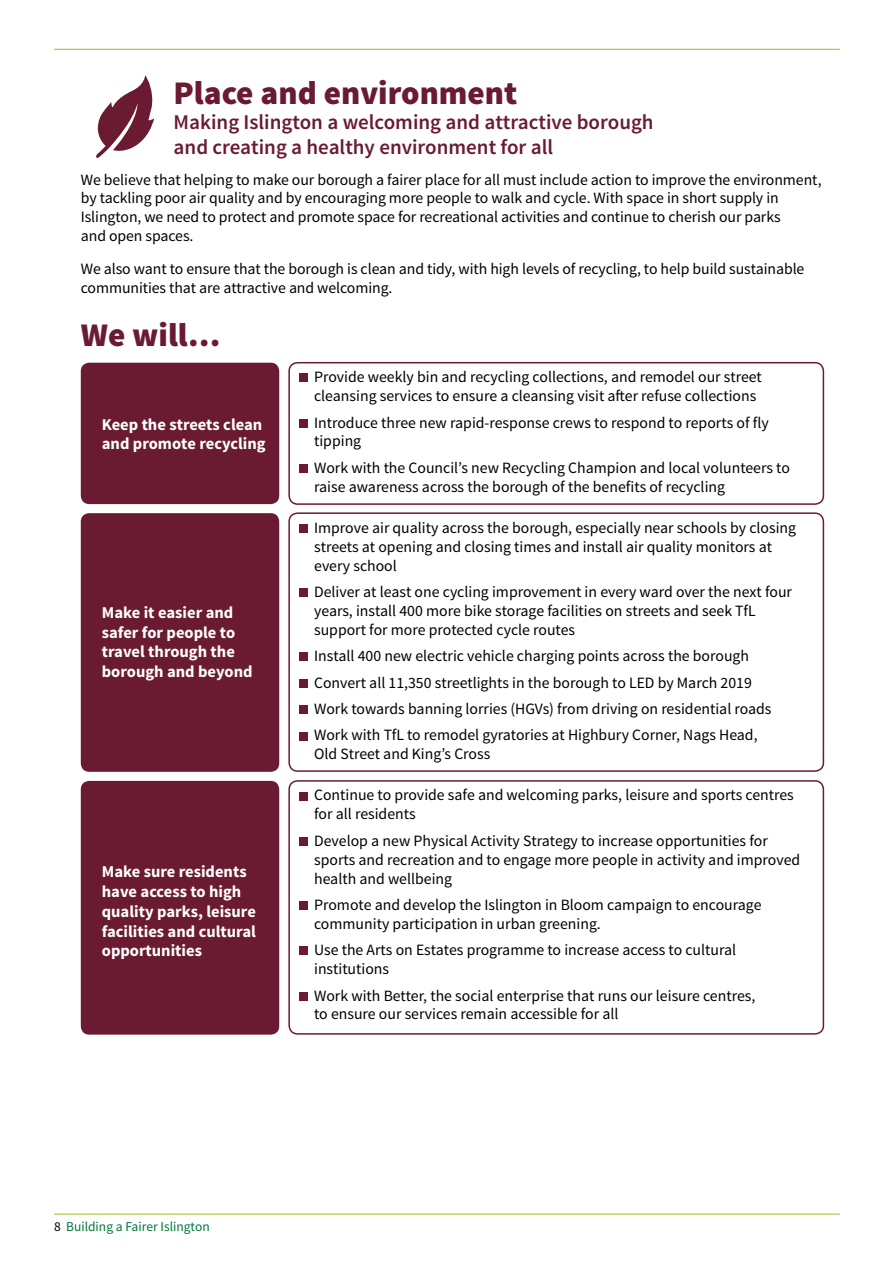
<style>
.page{position:relative;width:893px;height:1263px;background:#fff}
.page>*{position:absolute;margin:0;border:0;box-sizing:border-box;transform-origin:0 0}
.t1{font:900 33px "Source Sans Pro";color:#6a1b32}
.t2{font:600 21px/25.2px "Source Sans Pro";color:#6a1b32}
.t3{font:700 16.5px/19.8px "Source Sans Pro";color:#fff}
.t4{font:15.75px/18.9px "Source Sans Pro";color:#000}
.t5{font:13.5px "Source Sans Pro";color:#007937}
.s1{color:#000}
</style>
<div class="page">
<hr style="left:54px;top:1214px;width:786px;height:1px;background:#95c11f">
<hr style="left:54px;top:49px;width:786px;height:1px;background:#95c11f">
<div style="left:81px;top:363px;width:198px;height:141px;background:#6a1b32;border-radius:9px"></div>
<div style="left:81px;top:513px;width:198px;height:259px;background:#6a1b32;border-radius:9px"></div>
<div style="left:81px;top:781px;width:198px;height:254px;background:#6a1b32;border-radius:9px"></div>
<div style="left:288px;top:362px;width:536px;height:143px;border:2px solid #6a1b32;border-radius:9px"></div>
<div style="left:288px;top:512px;width:536px;height:260px;border:2px solid #6a1b32;border-radius:9px"></div>
<div style="left:288px;top:780px;width:536px;height:255px;border:2px solid #6a1b32;border-radius:9px"></div>
<div style="left:299px;top:374px;width:9px;height:8px;background:#6a1b32"></div>
<div style="left:299px;top:419px;width:9px;height:8px;background:#6a1b32"></div>
<div style="left:299px;top:464px;width:9px;height:9px;background:#6a1b32"></div>
<div style="left:299px;top:524px;width:9px;height:9px;background:#6a1b32"></div>
<div style="left:299px;top:588px;width:9px;height:9px;background:#6a1b32"></div>
<div style="left:299px;top:653px;width:9px;height:8px;background:#6a1b32"></div>
<div style="left:299px;top:679px;width:9px;height:8px;background:#6a1b32"></div>
<div style="left:299px;top:705px;width:9px;height:9px;background:#6a1b32"></div>
<div style="left:299px;top:732px;width:9px;height:8px;background:#6a1b32"></div>
<div style="left:299px;top:792px;width:9px;height:8px;background:#6a1b32"></div>
<div style="left:299px;top:837px;width:9px;height:9px;background:#6a1b32"></div>
<div style="left:299px;top:901px;width:9px;height:9px;background:#6a1b32"></div>
<div style="left:299px;top:947px;width:9px;height:8px;background:#6a1b32"></div>
<div style="left:299px;top:992px;width:9px;height:8px;background:#6a1b32"></div>
<svg style="left:96px;top:75px;width:58px;height:83px"></svg>
<h1 class="t1" style="left:174px;top:71px;width:345px">Place and environment</h1>
<h2 class="t2" style="left:174px;top:110px;width:482px">Making Islington a welcoming and attractive borough and creating a healthy environment for all</h2>
<p class="t4" style="left:81px;top:170px;width:742px">We believe that helping to make our borough a fairer place for all must include action to improve the environment, by tackling poor air quality and by encouraging more people to walk and cycle. With space in short supply in Islington, we need to protect and promote space for recreational activities and continue to cherish our parks<br>and open spaces.</p>
<p class="t4" style="left:81px;top:259px;width:725px">We also want to ensure that the borough is clean and tidy, with high levels of recycling, to help build sustainable communities that are attractive and welcoming.</p>
<h1 class="t1" style="left:81px;top:313px;width:141px">We will…</h1>
<p class="t3" style="left:102px;top:415px;width:165px">Keep the streets clean and promote recycling</p>
<p class="t3" style="left:102px;top:603px;width:152px">Make it easier and safer for people to travel through the borough and beyond</p>
<p class="t3" style="left:102px;top:862px;width:156px">Make sure residents have access to high quality parks, leisure facilities and cultural opportunities</p>
<p class="t4" style="left:314px;top:368px;width:449px">Provide weekly bin and recycling collections, and remodel our street cleansing services to ensure a cleansing visit after refuse collections</p>
<p class="t4" style="left:314px;top:413px;width:456px">Introduce three new rapid-response crews to respond to reports of fly tipping</p>
<p class="t4" style="left:314px;top:458px;width:477px">Work with the Council’s new Recycling Champion and local volunteers to raise awareness across the borough of the benefits of recycling</p>
<p class="t4" style="left:314px;top:518px;width:483px">Improve air quality across the borough, especially near schools by closing streets at opening and closing times and install air quality monitors at every school</p>
<p class="t4" style="left:314px;top:582px;width:479px">Deliver at least one cycling improvement in every ward over the next four years, install 400 more bike storage facilities on streets and seek TfL support for more protected cycle routes</p>
<p class="t4" style="left:314px;top:643px;width:459px;line-height:26.4px">Install 400 new electric vehicle charging points across the borough Convert all 11,350 streetlights in the borough to LED by March 2019<br>Work towards banning lorries (HGVs) from driving on residential roads Work with TfL to remodel gyratories at Highbury Corner, Nags Head,</p>
<p class="t4" style="left:314px;top:745px;width:178px">Old Street and King’s Cross</p>
<p class="t4" style="left:314px;top:786px;width:481px">Continue to provide safe and welcoming parks, leisure and sports centres for all residents</p>
<p class="t4" style="left:314px;top:831px;width:488px">Develop a new Physical Activity Strategy to increase opportunities for sports and recreation and to engage more people in activity and improved health and wellbeing</p>
<p class="t4" style="left:314px;top:895px;width:449px">Promote and develop the Islington in Bloom campaign to encourage community participation in urban greening.</p>
<p class="t4" style="left:314px;top:941px;width:423px">Use the Arts on Estates programme to increase access to cultural institutions</p>
<p class="t4" style="left:314px;top:986px;width:443px">Work with Better, the social enterprise that runs our leisure centres, to ensure our services remain accessible for all</p>
<p class="t5" style="left:54px;top:1218px;width:157px"><span class="s1">8</span> Building a Fairer Islington</p>
</div>
